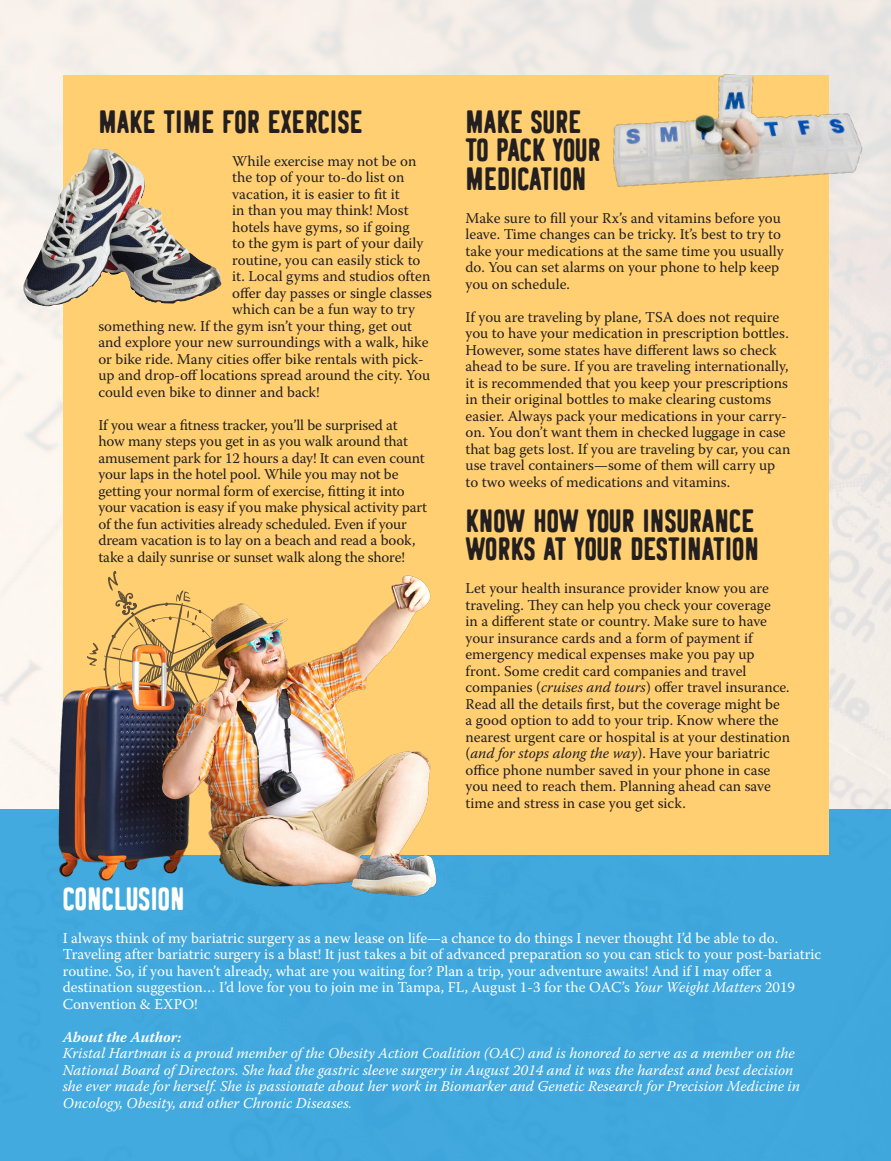
<style>
.page{position:relative;width:891px;height:1161px;background:#fff}
.page>*{position:absolute;margin:0;border:0;box-sizing:border-box;transform-origin:0 0}
.t1{font:31.5px/28.5px "Logbond";color:#231f20}
.t2{font:31.5px "Logbond";color:#fff}
.t3{font:15px/16.5px "Warnock Pro";color:#231f20}
.t4{font:15px/16.5px "Warnock Pro";color:#fff}
.t5{font:italic 15px/16.5px "Warnock Pro";color:#fff}
.t6{font:italic 700 15px "Warnock Pro";color:#fff}
.s1{font-style:italic}
</style>
<div class="page">
<div style="left:0;top:809px;width:891px;height:352px;background:#41a8dd"></div>
<div style="left:63px;top:76px;width:765px;height:779px;background:#ffcf72"></div>
<img style="left:23px;top:149px;width:134px;height:157px">
<img style="left:602px;top:62px;width:289px;height:160px">
<img style="left:14px;top:506px;width:423px;height:391px">
<p class="t1" style="left:98px;top:109px;width:266px">MAKE TIME FOR EXERCISE</p>
<p class="t3" style="left:232px;top:152px;width:186px">While exercise may not be on</p>
<p class="t3" style="left:232px;top:169px;width:174px">the top of your to-do list on</p>
<p class="t3" style="left:232px;top:185px;width:169px">vacation, it is easier to fit it</p>
<p class="t3" style="left:232px;top:202px;width:178px">in than you may think! Most</p>
<p class="t3" style="left:232px;top:218px;width:179px">hotels have gyms, so if going</p>
<p class="t3" style="left:232px;top:235px;width:193px">to the gym is part of your daily</p>
<p class="t3" style="left:232px;top:251px;width:190px">routine, you can easily stick to</p>
<p class="t3" style="left:232px;top:268px;width:200px">it. Local gyms and studios often</p>
<p class="t3" style="left:232px;top:284px;width:201px">offer day passes or single classes</p>
<p class="t3" style="left:232px;top:301px;width:184px">which can be a fun way to try</p>
<p class="t3" style="left:98px;top:317px;width:315px">something new. If the gym isn’t your thing, get out</p>
<p class="t3" style="left:98px;top:334px;width:332px">and explore your new surroundings with a walk, hike</p>
<p class="t3" style="left:98px;top:350px;width:327px">or bike ride. Many cities offer bike rentals with pick-</p>
<p class="t3" style="left:98px;top:367px;width:333px">up and drop-off locations spread around the city. You</p>
<p class="t3" style="left:98px;top:383px;width:223px">could even bike to dinner and back!</p>
<p class="t3" style="left:98px;top:416px;width:330px">If you wear a fitness tracker, you’ll be surprised at how many steps you get in as you walk around that amusement park for 12 hours a day! It can even count your laps in the hotel pool. While you may not be getting your normal form of exercise, fitting it into your vacation is easy if you make physical activity part of the fun activities already scheduled. Even if your dream vacation is to lay on a beach and read a book, take a daily sunrise or sunset walk along the shore!</p>
<p class="t1" style="left:465px;top:109px;width:137px">MAKE SURE<br>TO PACK YOUR<br>MEDICATION</p>
<p class="t3" style="left:465px;top:209px;width:320px">Make sure to fill your Rx’s and vitamins before you leave. Time changes can be tricky. It’s best to try to take your medications at the same time you usually do. You can set alarms on your phone to help keep you on schedule.</p>
<p class="t3" style="left:465px;top:308px;width:326px">If you are traveling by plane, TSA does not require you to have your medication in prescription bottles.<br>However, some states have different laws so check ahead to be sure. If you are traveling internationally, it is recommended that you keep your prescriptions in their original bottles to make clearing customs easier. Always pack your medications in your carry&shy;on. You don’t want them in checked luggage in case that bag gets lost. If you are traveling by car, you can use travel containers—some of them will carry up to two weeks of medications and vitamins.</p>
<p class="t1" style="left:465px;top:508px;width:295px">KNOW HOW YOUR INSURANCE<br>WORKS AT YOUR DESTINATION</p>
<p class="t3" style="left:465px;top:580px;width:326px">Let your health insurance provider know you are traveling. They can help you check your coverage<br>in a different state or country. Make sure to have your insurance cards and a form of payment if emergency medical expenses make you pay up front. Some credit card companies and travel companies (<span class="s1">cruises and tours</span>) offer travel insurance.<br>Read all the details first, but the coverage might be a good option to add to your trip. Know where the nearest urgent care or hospital is at your destination (<span class="s1">and for stops along the way</span>). Have your bariatric office phone number saved in your phone in case you need to reach them. Planning ahead can save time and stress in case you get sick.</p>
<p class="t2" style="left:63px;top:883px;width:123px">CONCLUSION</p>
<p class="t4" style="left:63px;top:929px;width:760px">I always think of my bariatric surgery as a new lease on life—a chance to do things I never thought I’d be able to do.<br>Traveling after bariatric surgery is a blast! It just takes a bit of advanced preparation so you can stick to your post-bariatric routine. So, if you haven’t already, what are you waiting for? Plan a trip, your adventure awaits! And if I may offer a destination suggestion… I’d love for you to join me in Tampa, FL, August 1-3 for the OAC’s <span class="s1">Your Weight Matters</span> 2019<br>Convention &amp; EXPO!</p>
<p class="t6" style="left:63px;top:1028px;width:120px">About the Author:</p>
<p class="t5" style="left:63px;top:1045px;width:739px">Kristal Hartman is a proud member of the Obesity Action Coalition (OAC) and is honored to serve as a member on the National Board of Directors. She had the gastric sleeve surgery in August 2014 and it was the hardest and best decision she ever made for herself. She is passionate about her work in Biomarker and Genetic Research for Precision Medicine in Oncology, Obesity, and other Chronic Diseases.</p>
</div>
